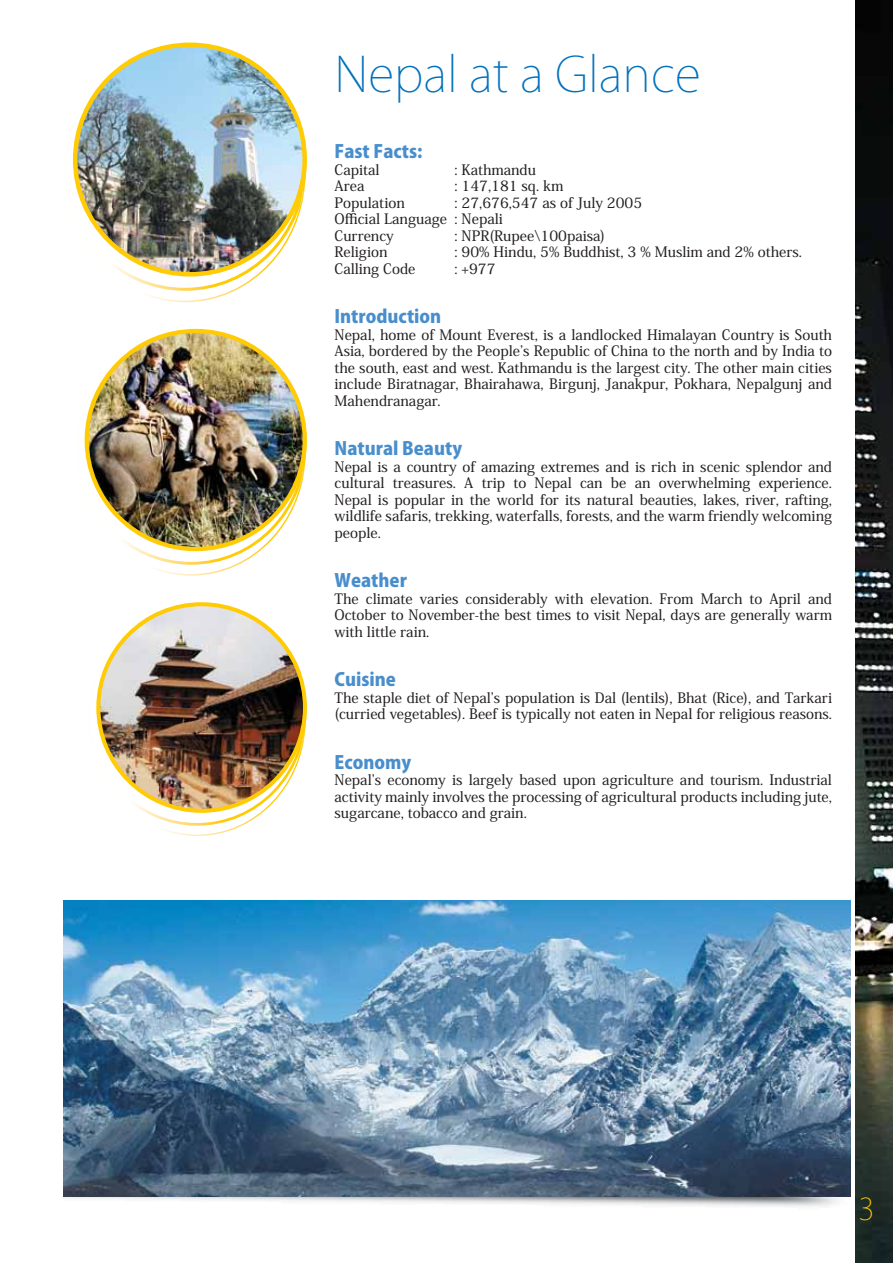
<style>
.page{position:relative;width:893px;height:1263px;background:#fff}
.page>*{position:absolute;margin:0;border:0;box-sizing:border-box;transform-origin:0 0}
.t1{font:48px "Koz Go Pro Extra Light 90 msp RKSJ H";color:#0071bc}
.t2{font:30px "Koz Go Pro Extra Light 90 msp RKSJ H";color:#ffcb04}
.t3{font:18px "Koz Go Pro Heavy 90 msp RKSJ H";color:#498ecc}
.t4{font:14.25px/16.5px "Koz Min Pro Medium 90 msp RKSJ H";color:#231f20;text-align:justify}
</style>
<div class="page">
<img style="left:856px;top:0;width:37px;height:1263px">
<img style="left:64px;top:900px;width:786px;height:307px">
<svg style="left:130px;top:277px;width:127px;height:14px"></svg>
<img style="left:73px;top:43px;width:234px;height:234px">
<svg style="left:138px;top:551px;width:122px;height:14px"></svg>
<img style="left:85px;top:329px;width:222px;height:222px">
<svg style="left:147px;top:813px;width:115px;height:13px"></svg>
<img style="left:96px;top:602px;width:211px;height:211px">
<h1 class="t1" style="left:334px;top:56px;width:368px">Nepal at a Glance</h1>
<p class="t3" style="left:334px;top:145px;width:90px">Fast Facts:</p>
<p class="t4" style="left:334px;top:163px;width:47px">Capital</p>
<p class="t4" style="left:454px;top:163px;width:83px">: Kathmandu</p>
<p class="t4" style="left:334px;top:179px;width:31px">Area</p>
<p class="t4" style="left:454px;top:179px;width:110px">: 147,181 sq. km</p>
<p class="t4" style="left:334px;top:196px;width:72px">Population</p>
<p class="t4" style="left:334px;top:196px;width:309px;text-align:left;text-indent:120px">: 27,676,547 as of July 2005<br>Official Language : Nepali<br>Currency</p>
<p class="t4" style="left:454px;top:229px;width:152px">: NPR(Rupee\100paisa)</p>
<p class="t4" style="left:334px;top:245px;width:54px">Religion</p>
<p class="t4" style="left:454px;top:245px;width:349px">: 90% Hindu, 5% Buddhist, 3 % Muslim and 2% others.</p>
<p class="t4" style="left:334px;top:262px;width:83px">Calling Code</p>
<p class="t4" style="left:454px;top:262px;width:42px">: +977</p>
<p class="t3" style="left:334px;top:310px;width:108px">Introduction</p>
<p class="t4" style="left:334px;top:328px;width:499px">Nepal, home of Mount Everest, is a landlocked Himalayan Country is South Asia, bordered by the Peopleʼs Republic of China to the north and by India to the south, east and west. Kathmandu is the largest city. The other main cities include Biratnagar, Bhairahawa, Birgunj, Janakpur, Pokhara, Nepalgunj and Mahendranagar.</p>
<p class="t3" style="left:334px;top:442px;width:129px">Natural Beauty</p>
<p class="t4" style="left:334px;top:460px;width:499px">Nepal is a country of amazing extremes and is rich in scenic splendor and cultural treasures. A trip to Nepal can be an overwhelming experience.<br>Nepal is popular in the world for its natural beauties, lakes, river, rafting, wildlife safaris, trekking, waterfalls, forests, and the warm friendly welcoming people.</p>
<p class="t3" style="left:334px;top:574px;width:74px">Weather</p>
<p class="t4" style="left:334px;top:592px;width:499px">The climate varies considerably with elevation. From March to April and October to November-the best times to visit Nepal, days are generally warm with little rain.</p>
<p class="t3" style="left:334px;top:673px;width:63px">Cuisine</p>
<p class="t4" style="left:334px;top:691px;width:499px">The staple diet of Nepalʼs population is Dal (lentils), Bhat (Rice), and Tarkari (curried vegetables). Beef is typically not eaten in Nepal for religious reasons.</p>
<p class="t3" style="left:334px;top:755px;width:78px">Economy</p>
<p class="t4" style="left:334px;top:773px;width:499px">Nepalʼs economy is largely based upon agriculture and tourism. Industrial activity mainly involves the processing of agricultural products including jute, sugarcane, tobacco and grain.</p>
<h2 class="t2" style="left:858px;top:1198px;width:18px">3</h2>
</div>
